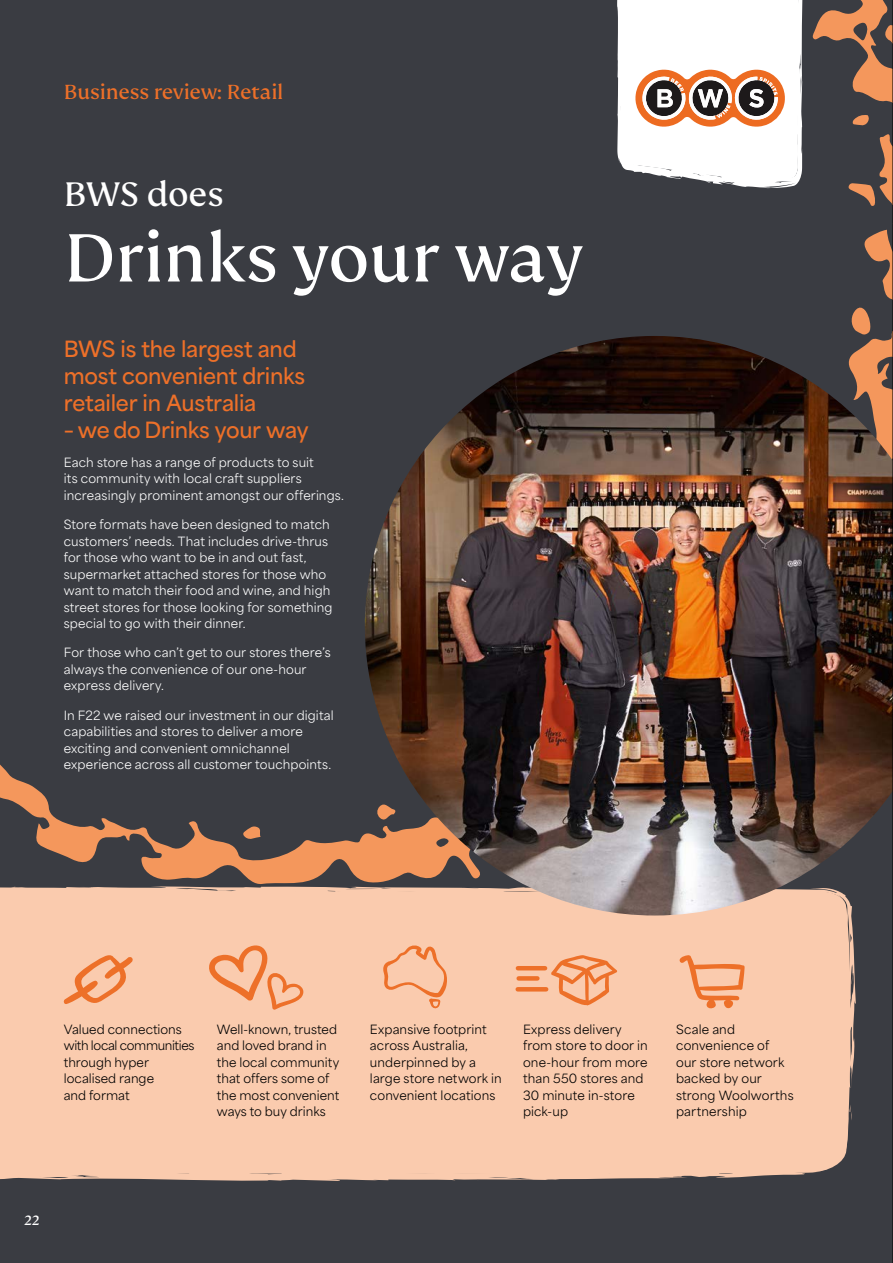
<style>
.page{position:relative;width:893px;height:1263px;background:#3a3c42}
.page>*{position:absolute;margin:0;border:0;box-sizing:border-box;transform-origin:0 0}
.t1{font:75px "FS Kim";color:#fff}
.t2{font:37.5px "FS Kim";color:#fff}
.t3{font:22.5px "FS Kim";color:#ed7029}
.t4{font:700 21px/27px "Area Normal";letter-spacing:-.015em;color:#ed7029}
.t5{font:15px "FS Kim";color:#fff}
.t6{font:12px/16.5px "Area Normal";letter-spacing:.01em;color:#fff}
.t7{font:12px/16.5px "Area Normal";letter-spacing:.005em;color:#000}
</style>
<div class="page">
<svg style="left:0;top:764px;width:365px;height:120px"></svg>
<svg style="left:242px;top:824px;width:20px;height:17px"></svg>
<div style="left:0;top:886px;width:856px;height:295px;background:#facbae"></div>
<svg style="left:846px;top:1036px;width:4px;height:37px"></svg>
<svg style="left:846px;top:948px;width:3px;height:26px"></svg>
<svg style="left:846px;top:915px;width:3px;height:18px"></svg>
<svg style="left:302px;top:896px;width:29px;height:1px"></svg>
<svg style="left:229px;top:895px;width:22px;height:1px"></svg>
<svg style="left:473px;top:1171px;width:30px;height:1px"></svg>
<svg style="left:383px;top:944px;width:64px;height:65px;background:#f7bb97"></svg>
<svg style="left:207px;top:944px;width:97px;height:66px;background:#f7b791"></svg>
<svg style="left:679px;top:955px;width:66px;height:55px;background:#f6b188"></svg>
<svg style="left:551px;top:955px;width:67px;height:50px;background:#f5ad82"></svg>
<hr style="left:518px;top:966px;width:27px;height:4px;background:#ed7029">
<div style="left:519px;top:976px;width:18px;height:5px;background:#ed7029"></div>
<hr style="left:518px;top:987px;width:28px;height:4px;background:#ed7029">
<svg style="left:63px;top:952px;width:70px;height:53px;background:#f6b188"></svg>
<img style="left:365px;top:336px;width:491px;height:579px">
<svg style="left:813px;top:230px;width:79px;height:660px"></svg>
<svg style="left:617px;top:0;width:275px;height:206px"></svg>
<hr style="left:892px;top:0;width:1px;height:1263px;background:#000">
<h3 class="t3" style="left:64px;top:80px;width:221px">Business review: Retail</h3>
<h2 class="t2" style="left:64px;top:174px;width:161px">BWS does</h2>
<h1 class="t1" style="left:64px;top:216px;width:521px">Drinks your way</h1>
<h3 class="t4" style="left:64px;top:333px;width:243px">BWS is the largest and most convenient drinks retailer in Australia</h3>
<h3 class="t4" style="left:64px;top:414px;width:246px">– we do Drinks your way</h3>
<p class="t6" style="left:64px;top:452px;width:282px">Each store has a range of products to suit<br>its community with local craft suppliers increasingly prominent amongst our offerings.</p>
<p class="t6" style="left:64px;top:515px;width:270px">Store formats have been designed to match customers’ needs. That includes drive-thrus for those who want to be in and out fast, supermarket attached stores for those who want to match their food and wine, and high street stores for those looking for something special to go with their dinner.</p>
<p class="t6" style="left:64px;top:643px;width:268px">For those who can’t get to our stores there’s always the convenience of our one-hour express delivery.</p>
<p class="t6" style="left:64px;top:705px;width:272px">In F22 we raised our investment in our digital capabilities and stores to deliver a more exciting and convenient omnichannel experience across all customer touchpoints.</p>
<p class="t7" style="left:64px;top:1019px;width:132px">Valued connections with local communities through hyper localised range<br>and format</p>
<p class="t7" style="left:217px;top:1019px;width:124px">Well-known, trusted and loved brand in the local community that offers some of the most convenient ways to buy drinks</p>
<p class="t7" style="left:370px;top:1019px;width:133px">Expansive footprint across Australia, underpinned by a large store network in convenient locations</p>
<p class="t7" style="left:523px;top:1019px;width:126px">Express delivery from store to door in one-hour from more than 550 stores and<br>30 minute in-store pick-up</p>
<p class="t7" style="left:676px;top:1019px;width:119px">Scale and convenience of<br>our store network backed by our strong Woolworths partnership</p>
<p class="t5" style="left:24px;top:1212px;width:17px">22</p>
</div>
